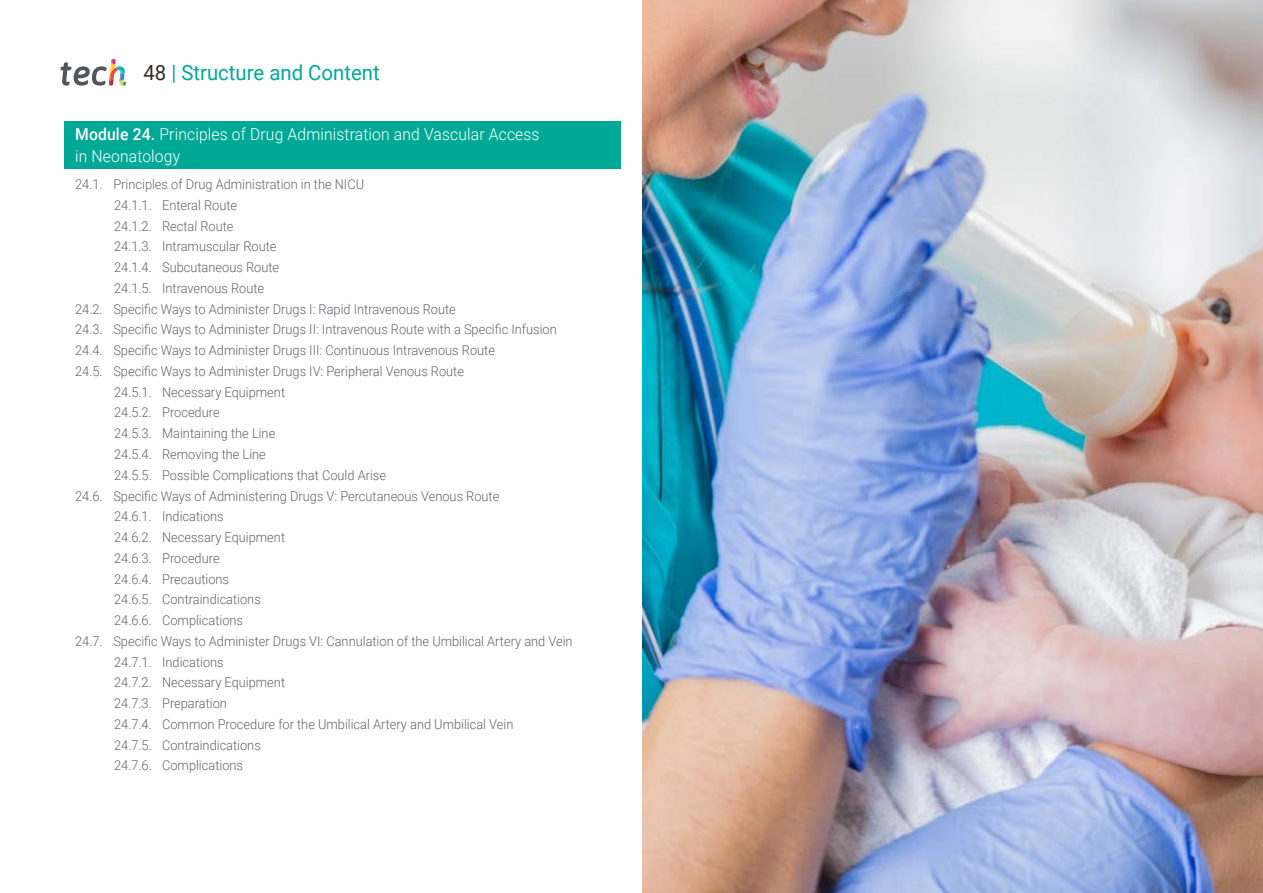
<style>
.page{position:relative;width:1263px;height:893px;background:#fff}
.page>*{position:absolute;margin:0;border:0;box-sizing:border-box;transform-origin:0 0}
.t1{font:21px "Roboto";color:#00a996}
.t2{font:300 16.5px/22.5px "Roboto";letter-spacing:.01em;color:#fff;scale:.95 1}
.t3{font:300 13.5px "Roboto";color:#61646a;scale:.95 1}
.s1{color:#312e20}
.s2{font-weight:500}
</style>
<div class="page">
<img style="left:642px;top:0;width:621px;height:893px">
<div style="left:64px;top:121px;width:557px;height:47px;background:#00a996"></div>
<svg style="left:61px;top:59px;width:65px;height:27px"></svg>
<h1 class="t1" style="left:144px;top:57px;width:238px"><span class="s1">48</span> | Structure and Content</h1>
<p class="t2" style="left:75px;top:122px;width:490px"><span class="s2">Module 24.</span> Principles of Drug Administration and Vascular Access in Neonatology</p>
<p class="t3" style="left:75px;top:175px;width:306px">24.1. Principles of Drug Administration in the NICU</p>
<p class="t3" style="left:114px;top:196px;width:131px">24.1.1. Enteral Route</p>
<p class="t3" style="left:114px;top:216px;width:127px">24.1.2. Rectal Route</p>
<p class="t3" style="left:114px;top:237px;width:172px">24.1.3. Intramuscular Route</p>
<p class="t3" style="left:114px;top:258px;width:175px">24.1.4. Subcutaneous Route</p>
<p class="t3" style="left:114px;top:279px;width:160px">24.1.5. Intravenous Route</p>
<p class="t3" style="left:75px;top:299px;width:402px">24.2. Specific Ways to Administer Drugs I: Rapid Intravenous Route</p>
<p class="t3" style="left:75px;top:320px;width:508px">24.3. Specific Ways to Administer Drugs II: Intravenous Route with a Specific Infusion</p>
<p class="t3" style="left:75px;top:341px;width:443px">24.4. Specific Ways to Administer Drugs III: Continuous Intravenous Route</p>
<p class="t3" style="left:75px;top:362px;width:411px">24.5. Specific Ways to Administer Drugs IV: Peripheral Venous Route</p>
<p class="t3" style="left:114px;top:382px;width:181px">24.5.1. Necessary Equipment</p>
<p class="t3" style="left:114px;top:403px;width:113px">24.5.2. Procedure</p>
<p class="t3" style="left:114px;top:424px;width:171px">24.5.3. Maintaining the Line</p>
<p class="t3" style="left:114px;top:445px;width:161px">24.5.4. Removing the Line</p>
<p class="t3" style="left:114px;top:465px;width:288px">24.5.5. Possible Complications that Could Arise</p>
<p class="t3" style="left:75px;top:486px;width:448px">24.6. Specific Ways of Administering Drugs V: Percutaneous Venous Route</p>
<p class="t3" style="left:114px;top:507px;width:117px">24.6.1. Indications</p>
<p class="t3" style="left:114px;top:528px;width:181px">24.6.2. Necessary Equipment</p>
<p class="t3" style="left:114px;top:548px;width:113px">24.6.3. Procedure</p>
<p class="t3" style="left:114px;top:569px;width:123px">24.6.4. Precautions</p>
<p class="t3" style="left:114px;top:590px;width:156px">24.6.5. Contraindications</p>
<p class="t3" style="left:114px;top:611px;width:137px">24.6.6. Complications</p>
<p class="t3" style="left:75px;top:631px;width:525px">24.7. Specific Ways to Administer Drugs VI: Cannulation of the Umbilical Artery and Vein</p>
<p class="t3" style="left:114px;top:652px;width:117px">24.7.1. Indications</p>
<p class="t3" style="left:114px;top:673px;width:181px">24.7.2. Necessary Equipment</p>
<p class="t3" style="left:114px;top:694px;width:120px">24.7.3. Preparation</p>
<p class="t3" style="left:114px;top:714px;width:422px">24.7.4. Common Procedure for the Umbilical Artery and Umbilical Vein</p>
<p class="t3" style="left:114px;top:735px;width:156px">24.7.5. Contraindications</p>
<p class="t3" style="left:114px;top:756px;width:137px">24.7.6. Complications</p>
</div>
